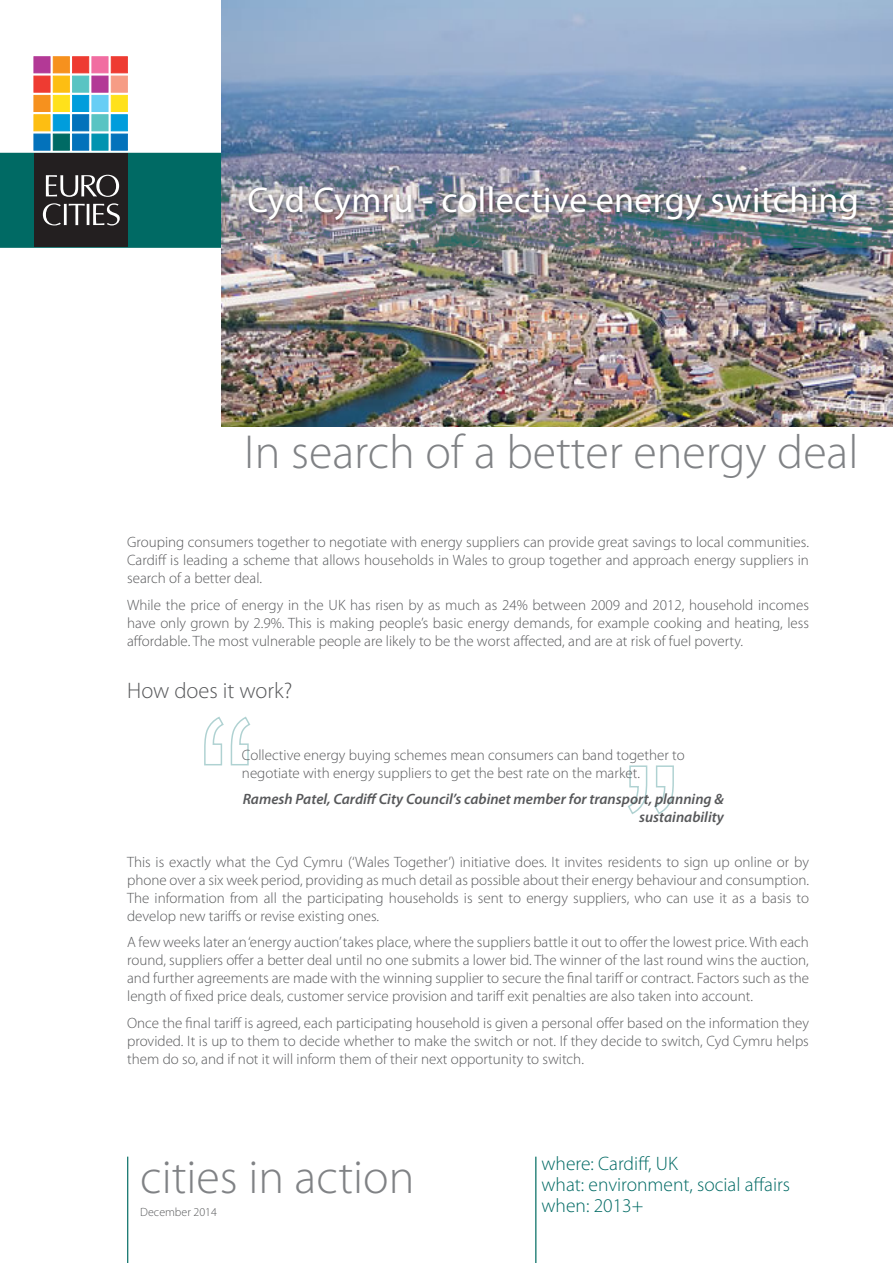
<style>
.page{position:relative;width:893px;height:1263px;background:#fff}
.page>*{position:absolute;margin:0;border:0;box-sizing:border-box;transform-origin:0 0}
.Title_01{font:300 48px "Myriad Pro";color:#808285}
.t1{font:36px "Myriad Pro";letter-spacing:.01em;color:#fff}
.Title_02{font:300 22.5px "Myriad Pro";color:#57585a}
.t2{font:300 19.5px "Myriad Pro";color:#006a64}
.Body_text{font:300 15px/18px "Myriad Pro";color:#57585a;text-align:justify}
.Quote_1_column{font:300 15px/18px "Myriad Pro";color:#57585a}
.Quote_signature{font:italic 600 15px/18px "Myriad Pro";color:#57585a;text-align:right}
.t3{font:300 12px "Myriad Pro";color:#57585a}
</style>
<div class="page">
<img style="left:221px;top:0;width:672px;height:427px">
<svg style="left:627px;top:765px;width:47px;height:50px"></svg>
<svg style="left:204px;top:716px;width:47px;height:50px"></svg>
<svg style="left:0;top:153px;width:893px;height:95px;background:#617f8a"></svg>
<div style="left:245px;top:183px;width:617px;height:43px;background:#231f20;opacity:.5"></div>
<div style="left:111px;top:134px;width:17px;height:16px;background:#0372bb;border:1px solid #0372bb"></div>
<div style="left:111px;top:115px;width:17px;height:16px;background:#009ddc;border:1px solid #009ddc"></div>
<div style="left:111px;top:95px;width:17px;height:17px;background:#ffe11b;border:1px solid #ffe11b"></div>
<div style="left:111px;top:76px;width:17px;height:16px;background:#f69c85"></div>
<div style="left:111px;top:57px;width:17px;height:16px;background:#ee3b32;border:1px solid #ee3b32"></div>
<div style="left:92px;top:134px;width:16px;height:16px;background:#0093b0"></div>
<div style="left:92px;top:115px;width:16px;height:16px;background:#59c4c3"></div>
<div style="left:92px;top:95px;width:16px;height:17px;background:#67cef5"></div>
<div style="left:92px;top:76px;width:16px;height:16px;background:#b33996"></div>
<div style="left:92px;top:57px;width:16px;height:16px;background:#f16da1"></div>
<div style="left:72px;top:134px;width:17px;height:16px;background:#0372bb;border:1px solid #0372bb"></div>
<div style="left:72px;top:115px;width:17px;height:16px;background:#0372bb;border:1px solid #0372bb"></div>
<div style="left:72px;top:95px;width:17px;height:17px;background:#009ddc;border:1px solid #009ddc"></div>
<div style="left:72px;top:76px;width:17px;height:16px;background:#59c4c3"></div>
<div style="left:72px;top:57px;width:17px;height:16px;background:#ee3b32;border:1px solid #ee3b32"></div>
<div style="left:53px;top:134px;width:17px;height:16px;background:#006a64;border:1px solid #006a64"></div>
<div style="left:53px;top:115px;width:17px;height:16px;background:#009ddc;border:1px solid #009ddc"></div>
<div style="left:53px;top:95px;width:17px;height:17px;background:#ffe11b;border:1px solid #ffe11b"></div>
<div style="left:53px;top:76px;width:17px;height:16px;background:#fdbe12;border:1px solid #fdbe12"></div>
<div style="left:53px;top:57px;width:17px;height:16px;background:#f6911e;border:1px solid #f6911e"></div>
<div style="left:34px;top:134px;width:16px;height:16px;background:#0372bb"></div>
<div style="left:34px;top:115px;width:16px;height:16px;background:#fdbe12;border:1px solid #fdbe12"></div>
<div style="left:34px;top:95px;width:16px;height:17px;background:#f6911e"></div>
<div style="left:34px;top:76px;width:16px;height:16px;background:#ee3b32"></div>
<div style="left:34px;top:57px;width:16px;height:16px;background:#b33996"></div>
<div style="left:34px;top:153px;width:94px;height:94px;background:#231f20"></div>
<svg style="left:46px;top:175px;width:73px;height:22px"></svg>
<svg style="left:43px;top:203px;width:77px;height:22px"></svg>
<hr style="left:127px;top:1157px;width:1px;height:106px;background:#006a64">
<hr style="left:535px;top:1157px;width:1px;height:106px;background:#006a64">
<p class="t1" style="left:247px;top:178px;width:613px">Cyd Cymru - collective energy switching</p>
<p class="Title_01" style="left:244px;top:423px;width:616px">In search of a better energy deal</p>
<p class="Body_text" style="left:127px;top:533px;width:683px">Grouping consumers together to negotiate with energy suppliers can provide great savings to local communities.<br>Cardiff is leading a scheme that allows households in Wales to group together and approach energy suppliers in search of a better deal.</p>
<p class="Body_text" style="left:127px;top:595px;width:683px">While the price of energy in the UK has risen by as much as 24% between 2009 and 2012, household incomes have only grown by 2.9%. This is making people’s basic energy demands, for example cooking and heating, less affordable. The most vulnerable people are likely to be the worst affected, and are at risk of fuel poverty.</p>
<p class="Title_02" style="left:127px;top:677px;width:167px">How does it work?</p>
<p class="Quote_1_column" style="left:242px;top:745px;width:444px">Collective energy buying schemes mean consumers can band together to negotiate with energy suppliers to get the best rate on the market.</p>
<p class="Quote_signature" style="left:243px;top:790px;width:483px">Ramesh Patel, Cardiff City Council’s cabinet member for transport, planning &amp; sustainability</p>
<p class="Body_text" style="left:127px;top:852px;width:683px">This is exactly what the Cyd Cymru (‘Wales Together’) initiative does. It invites residents to sign up online or by phone over a six week period, providing as much detail as possible about their energy behaviour and consumption.<br>The information from all the participating households is sent to energy suppliers, who can use it as a basis to develop new tariffs or revise existing ones.</p>
<p class="Body_text" style="left:127px;top:933px;width:683px">A few weeks later an ‘energy auction’ takes place, where the suppliers battle it out to offer the lowest price. With each round, suppliers offer a better deal until no one submits a lower bid. The winner of the last round wins the auction, and further agreements are made with the winning supplier to secure the final tariff or contract. Factors such as the length of fixed price deals, customer service provision and tariff exit penalties are also taken into account.</p>
<p class="Body_text" style="left:127px;top:1013px;width:683px">Once the final tariff is agreed, each participating household is given a personal offer based on the information they provided. It is up to them to decide whether to make the switch or not. If they decide to switch, Cyd Cymru helps them do so, and if not it will inform them of their next opportunity to switch.</p>
<p class="Title_01" style="left:140px;top:1148px;width:276px">cities in action</p>
<p class="t3" style="left:140px;top:1204px;width:78px">December 2014</p>
<p class="t2" style="left:542px;top:1151px;width:138px">where: Cardiff, UK</p>
<p class="t2" style="left:542px;top:1172px;width:250px">what: environment, social affairs</p>
<p class="t2" style="left:542px;top:1193px;width:103px">when: 2013+</p>
</div>
